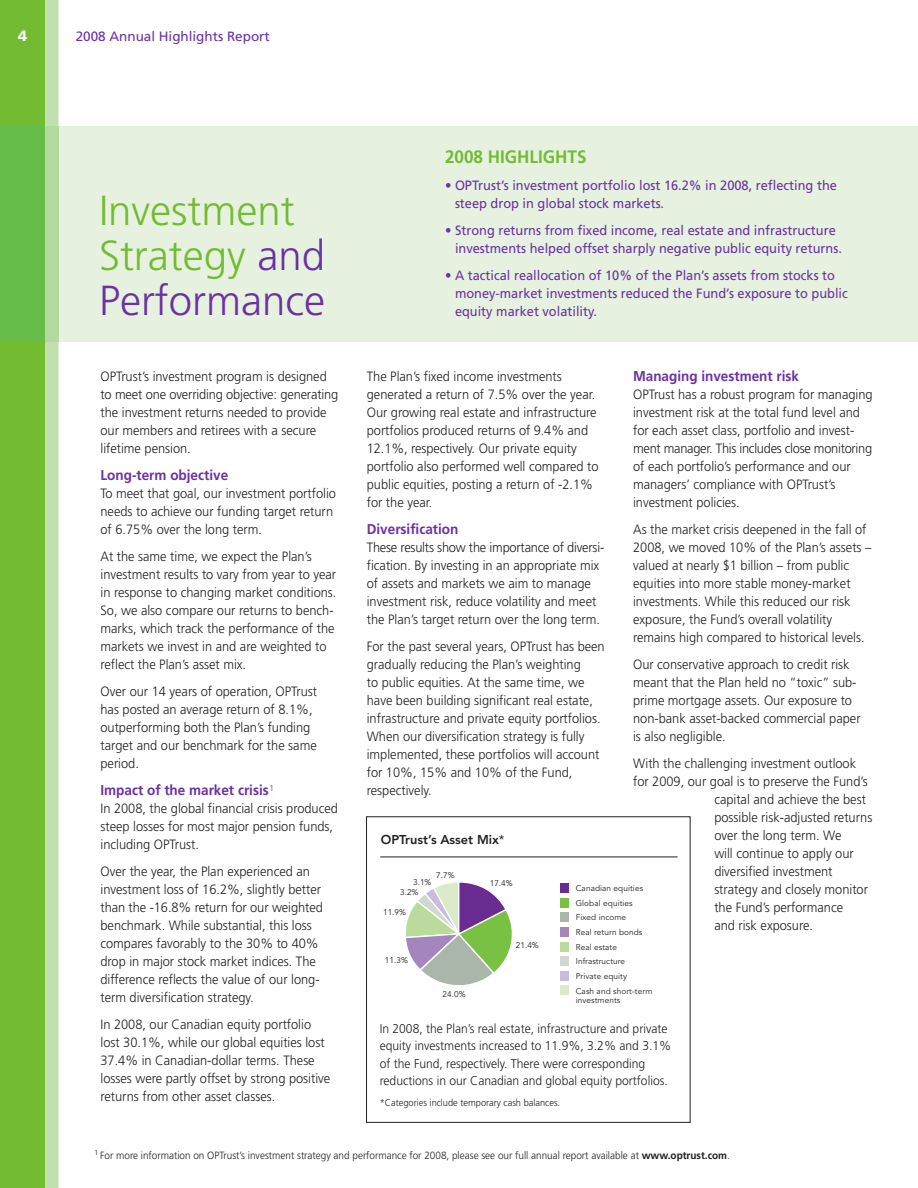
<style>
.page{position:relative;width:918px;height:1188px;background:#fff}
.page>*{position:absolute;margin:0;border:0;box-sizing:border-box;transform-origin:0 0}
.t1{font:300 42px/45px "Frutiger";color:#73bb31}
.t2{font:700 18px "Frutiger";color:#73bb31;scale:.95 1}
.t3{font:900 15px "Frutiger";color:#fff}
.t4{font:700 14.25px "Frutiger";color:#6b32a3;scale:.95 1}
.t5{font:300 13.5px/18px "Frutiger";color:#231f20;scale:.95 1}
.t6{font:13.5px/18px "Frutiger";color:#6b32a3;scale:.95 1}
.t7{font:13.5px "Frutiger";color:#6b32a3}
.t8{font:300 12.75px/17.2px "Frutiger";color:#231f20;scale:.95 1}
.t9{font:800 12.75px "Avenir";color:#231f20}
.t10{font:300 10.5px "Frutiger";color:#231f20;scale:.95 1}
.t11{font:300 9.75px "Frutiger";color:#231f20;scale:.95 1}
.t12{font:8.25px/14.5px "Avenir";letter-spacing:.01em;color:#231f20}
.s1{color:#6b32a3}
.s2{font-weight:400}
.s3{font-weight:700}
</style>
<div class="page">
<div style="left:45px;top:0;width:13px;height:1188px;background:#c2dfb0"></div>
<div style="left:0;top:0;width:45px;height:1188px;background:#73bb31"></div>
<div style="left:58px;top:126px;width:860px;height:216px;background:#e6f2df"></div>
<div style="left:45px;top:126px;width:13px;height:216px;background:#b4d9a0"></div>
<div style="left:0;top:126px;width:45px;height:216px;background:#67bd4a"></div>
<hr style="left:380px;top:856px;width:298px;height:1px;background:#231f20">
<svg style="left:406px;top:882px;width:106px;height:103px"></svg>
<div style="left:560px;top:883px;width:9px;height:10px;background:#692c91"></div>
<div style="left:560px;top:898px;width:9px;height:10px;background:#79c142"></div>
<div style="left:560px;top:913px;width:9px;height:9px;background:#abb6ab"></div>
<div style="left:560px;top:927px;width:9px;height:10px;background:#a486be"></div>
<div style="left:560px;top:942px;width:9px;height:9px;background:#badb9b"></div>
<div style="left:560px;top:956px;width:9px;height:10px;background:#d1d7d1"></div>
<div style="left:560px;top:971px;width:9px;height:9px;background:#cabcdb"></div>
<div style="left:560px;top:986px;width:9px;height:9px;background:#dbebca"></div>
<div style="left:366px;top:817px;width:324px;height:306px;border:1px solid #231f20"></div>
<p class="t3" style="left:18px;top:30px;width:11px">4</p>
<p class="t7" style="left:76px;top:31px;width:195px">2008 Annual Highlights Report</p>
<h1 class="t1" style="left:99px;top:191px;width:228px">Investment<br>Strategy <span class="s1">and<br>Performance</span></h1>
<p class="t5" style="left:100px;top:368px;width:252px">OPTrust’s investment program is designed to meet one overriding objective: generating the investment returns needed to provide our members and retirees with a secure lifetime pension.</p>
<p class="t4" style="left:100px;top:469px;width:136px">Long-term objective</p>
<p class="t5" style="left:100px;top:485px;width:249px">To meet that goal, our investment portfolio needs to achieve our funding target return of 6.75% over the long term.</p>
<p class="t5" style="left:100px;top:548px;width:250px">At the same time, we expect the Plan’s investment results to vary from year to year in response to changing market conditions.<br>So, we also compare our returns to bench&shy;marks, which track the performance of the markets we invest in and are weighted to reflect the Plan’s asset mix.</p>
<p class="t5" style="left:100px;top:683px;width:229px">Over our 14 years of operation, OPTrust has posted an average return of 8.1%, outperforming both the Plan’s funding target and our benchmark for the same period.</p>
<p class="t4" style="left:100px;top:784px;width:184px">Impact of the market crisis<sup>1</sup></p>
<p class="t5" style="left:100px;top:800px;width:251px">In 2008, the global financial crisis produced steep losses for most major pension funds, including OPTrust.</p>
<p class="t5" style="left:100px;top:863px;width:236px">Over the year, the Plan experienced an investment loss of 16.2%, slightly better than the -16.8% return for our weighted benchmark. While substantial, this loss compares favorably to the 30% to 40% drop in major stock market indices. The difference reflects the value of our long&shy;term diversification strategy.</p>
<p class="t5" style="left:100px;top:1016px;width:243px">In 2008, our Canadian equity portfolio lost 30.1%, while our global equities lost 37.4% in Canadian-dollar terms. These losses were partly offset by strong positive returns from other asset classes.</p>
<h2 class="t2" style="left:445px;top:150px;width:150px">2008 HIGHLIGHTS</h2>
<p class="t6" style="left:455px;top:178px;width:404px;text-indent:-10px">• OPTrust’s investment portfolio lost 16.2% in 2008, reflecting the steep drop in global stock markets.</p>
<p class="t6" style="left:455px;top:223px;width:409px;text-indent:-10px">• Strong returns from fixed income, real estate and infrastructure investments helped offset sharply negative public equity returns.</p>
<p class="t6" style="left:455px;top:268px;width:415px;text-indent:-10px">• A tactical reallocation of 10% of the Plan’s assets from stocks to money-market investments reduced the Fund’s exposure to public equity market volatility.</p>
<p class="t5" style="left:367px;top:368px;width:245px">The Plan’s fixed income investments generated a return of 7.5% over the year.<br>Our growing real estate and infrastructure portfolios produced returns of 9.4% and 12.1%, respectively. Our private equity portfolio also performed well compared to public equities, posting a return of -2.1% for the year.</p>
<p class="t4" style="left:367px;top:523px;width:98px">Diversification</p>
<p class="t5" style="left:367px;top:539px;width:252px">These results show the importance of diversi&shy;fication. By investing in an appropriate mix of assets and markets we aim to manage investment risk, reduce volatility and meet the Plan’s target return over the long term.</p>
<p class="t5" style="left:367px;top:638px;width:252px">For the past several years, OPTrust has been gradually reducing the Plan’s weighting<br>to public equities. At the same time, we have been building significant real estate, infrastructure and private equity portfolios.<br>When our diversification strategy is fully implemented, these portfolios will account for 10%, 15% and 10% of the Fund, respectively.</p>
<p class="t4" style="left:633px;top:370px;width:176px">Managing investment risk</p>
<p class="t5" style="left:633px;top:387px;width:254px">OPTrust has a robust program for managing investment risk at the total fund level and for each asset class, portfolio and invest&shy;ment manager. This includes close monitoring of each portfolio’s performance and our managers’ compliance with OPTrust’s investment policies.</p>
<p class="t5" style="left:633px;top:522px;width:252px">As the market crisis deepened in the fall of 2008, we moved 10% of the Plan’s assets – valued at nearly $1 billion – from public equities into more stable money-market investments. While this reduced our risk exposure, the Fund’s overall volatility remains high compared to historical levels.</p>
<p class="t5" style="left:633px;top:656px;width:241px">Our conservative approach to credit risk meant that the Plan held no “toxic” sub&shy;prime mortgage assets. Our exposure to non-bank asset-backed commercial paper is also negligible.</p>
<p class="t5" style="left:633px;top:755px;width:236px">With the challenging investment outlook</p>
<p class="t5" style="left:633px;top:773px;width:248px">for 2009, our goal is to preserve the Fund’s</p>
<p class="t5" style="left:714px;top:791px;width:161px">capital and achieve the best</p>
<p class="t5" style="left:714px;top:809px;width:168px">possible risk-adjusted returns</p>
<p class="t5" style="left:714px;top:827px;width:135px">over the long term. We</p>
<p class="t5" style="left:714px;top:845px;width:148px">will continue to apply our</p>
<p class="t5" style="left:714px;top:863px;width:126px">diversified investment</p>
<p class="t5" style="left:714px;top:881px;width:163px">strategy and closely monitor</p>
<p class="t5" style="left:714px;top:899px;width:137px">the Fund’s performance</p>
<p class="t5" style="left:714px;top:917px;width:105px">and risk exposure.</p>
<p class="t9" style="left:381px;top:834px;width:125px">OPTrust’s Asset Mix<span class="s2">*</span></p>
<p class="t12" style="left:436px;top:868px;width:20px">7.7%</p>
<p class="t12" style="left:413px;top:875px;width:20px">3.1%</p>
<p class="t12" style="left:490px;top:876px;width:24px">17.4%</p>
<p class="t12" style="left:576px;top:882px;width:78px">Canadian equities<br>Global equities<br>Fixed income<br>Real return bonds<br>Real estate<br>Infrastructure<br>Private equity<br>Cash and short-term</p>
<p class="t12" style="left:576px;top:993px;width:46px">investments</p>
<p class="t8" style="left:380px;top:1021px;width:308px">In 2008, the Plan’s real estate, infrastructure and private equity investments increased to 11.9%, 3.2% and 3.1% of the Fund, respectively. There were corresponding reductions in our Canadian and global equity portfolios.</p>
<p class="t11" style="left:380px;top:1099px;width:191px">*Categories include temporary cash balances.</p>
<p class="t12" style="left:400px;top:886px;width:20px">3.2%</p>
<p class="t12" style="left:383px;top:905px;width:24px">11.9%</p>
<p class="t12" style="left:516px;top:939px;width:24px">21.4%</p>
<p class="t12" style="left:385px;top:954px;width:24px">11.3%</p>
<p class="t12" style="left:443px;top:988px;width:24px">24.0%</p>
<p class="t10" style="left:94px;top:1151px;width:670px"><sup>1</sup> For more information on OPTrust’s investment strategy and performance for 2008, please see our full annual report available at <span class="s3">www.optrust.com</span>.</p>
</div>
